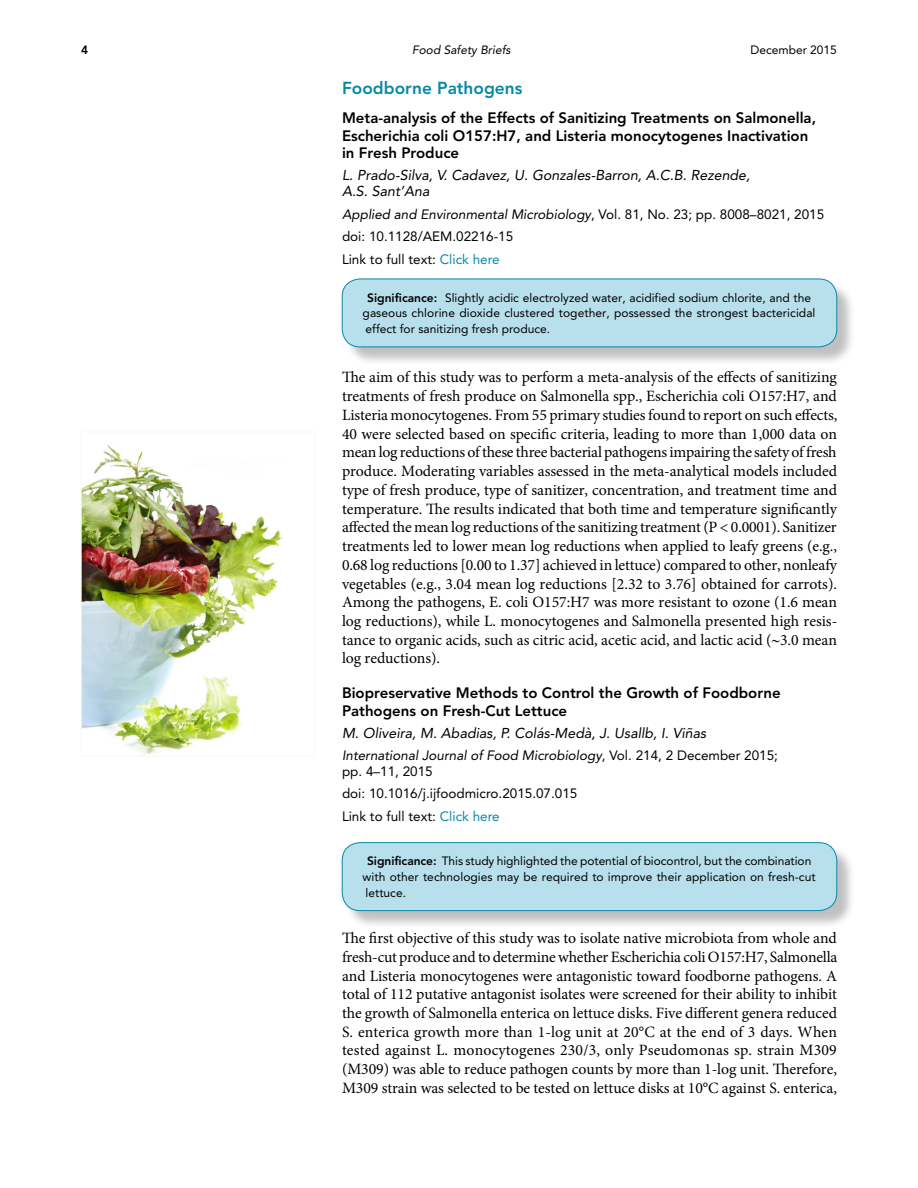
<style>
.page{position:relative;width:918px;height:1188px;background:#fff}
.page>*{position:absolute;margin:0;border:0;box-sizing:border-box;transform-origin:0 0}
.t1{font:800 17.25px "Avenir LT Std";color:#0788a7}
.t2{font:15.75px/18.8px "Minion Pro";letter-spacing:-.005em;color:#000;text-align:justify}
.t3{font:800 15px/17.2px "Avenir LT Std";color:#000}
.t4{font:italic 14.25px/16.5px "Avenir LT Std";color:#000}
.t5{font:13.5px/22.5px "Avenir LT Std";color:#000}
.t6{font:italic 13.5px/15.8px "Avenir LT Std";color:#000}
.t7{font:12px/15.8px "Avenir LT Std";color:#000}
.t8{font:italic 12px "Avenir LT Std";color:#000}
.t9{font:800 12px "Avenir LT Std";color:#000}
.s1{font-style:italic}
.s2{color:#0788a7}
.s3{font-weight:800}
.s4{font-style:normal}
</style>
<div class="page">
<img style="left:83px;top:445px;width:199px;height:309px">
<div style="left:81px;top:432px;width:234px;height:324px;border:1px solid #f7fbf2"></div>
<div style="left:344px;top:281px;width:512px;height:85px;background:#000;opacity:.25"></div>
<div style="left:342px;top:279px;width:495px;height:68px;background:#b8e0ec;border-radius:18px"></div>
<div style="left:342px;top:279px;width:495px;height:68px;border:1px solid #0788a7;border-radius:18px"></div>
<div style="left:344px;top:845px;width:512px;height:85px;background:#000;opacity:.25"></div>
<div style="left:342px;top:843px;width:495px;height:68px;background:#b8e0ec;border-radius:18px"></div>
<div style="left:342px;top:842px;width:495px;height:69px;border:1px solid #0788a7;border-radius:18px"></div>
<p class="t9" style="left:81px;top:43px;width:9px">4</p>
<p class="t8" style="left:412px;top:43px;width:100px">Food Safety Briefs</p>
<p class="t7" style="left:751px;top:42px;width:88px">December 2015</p>
<p class="t1" style="left:342px;top:78px;width:182px">Foodborne Pathogens</p>
<p class="t3" style="left:342px;top:110px;width:476px">Meta-analysis of the Effects of Sanitizing Treatments on Salmonella,<br>Escherichia coli O157:H7, and Listeria monocytogenes Inactivation in Fresh Produce</p>
<p class="t4" style="left:342px;top:167px;width:410px">L. Prado-Silva, V. Cadavez, U. Gonzales-Barron, A.C.B. Rezende,<br>A.S. Sant’Ana</p>
<p class="t5" style="left:342px;top:203px;width:484px"><span class="s1">Applied and Environmental Microbiology</span>, Vol. 81, No. 23; pp. 8008–8021, 2015 doi: 10.1128/AEM.02216-15<br>Link to full text: <span class="s2">Click here</span></p>
<p class="t7" style="left:363px;top:290px;width:454px;text-indent:4px"><span class="s3">Significance:</span> Slightly acidic electrolyzed water, acidified sodium chlorite, and the gaseous chlorine dioxide clustered together, possessed the strongest bactericidal effect for sanitizing fresh produce.</p>
<p class="t2" style="left:342px;top:368px;width:497px">The aim of this study was to perform a meta-analysis of the effects of sanitizing treatments of fresh produce on Salmonella spp., Escherichia coli O157:H7, and Listeria monocytogenes. From 55 primary studies found to report on such effects, 40 were selected based on specific criteria, leading to more than 1,000 data on mean log reductions of these three bacterial pathogens impairing the safety of fresh produce. Moderating variables assessed in the meta-analytical models included type of fresh produce, type of sanitizer, concentration, and treatment time and temperature. The results indicated that both time and temperature significantly affected the mean log reductions of the sanitizing treatment (P &lt; 0.0001). Sanitizer treatments led to lower mean log reductions when applied to leafy greens (e.g., 0.68 log reductions [0.00 to 1.37] achieved in lettuce) compared to other, nonleafy vegetables (e.g., 3.04 mean log reductions [2.32 to 3.76] obtained for carrots).<br>Among the pathogens, E. coli O157:H7 was more resistant to ozone (1.6 mean log reductions), while L. monocytogenes and Salmonella presented high resis&shy;tance to organic acids, such as citric acid, acetic acid, and lactic acid (∼3.0 mean log reductions).</p>
<p class="t3" style="left:342px;top:685px;width:440px">Biopreservative Methods to Control the Growth of Foodborne<br>Pathogens on Fresh-Cut Lettuce</p>
<p class="t4" style="left:342px;top:725px;width:366px">M. Oliveira, M. Abadias, P. Colás-Medà, J. Usallb, I. Viñas</p>
<p class="t6" style="left:342px;top:748px;width:438px">International Journal of Food Microbiology<span class="s4">, Vol. 214, 2 December 2015; pp. 4–11, 2015</span></p>
<p class="t5" style="left:342px;top:782px;width:237px">doi: 10.1016/j.ijfoodmicro.2015.07.015<br>Link to full text: <span class="s2">Click here</span></p>
<p class="t7" style="left:363px;top:853px;width:455px;text-indent:4px"><span class="s3">Significance:</span> This study highlighted the potential of biocontrol, but the combination with other technologies may be required to improve their application on fresh-cut lettuce.</p>
<p class="t2" style="left:342px;top:929px;width:497px">The first objective of this study was to isolate native microbiota from whole and fresh-cut produce and to determine whether Escherichia coli O157:H7, Salmonella and Listeria monocytogenes were antagonistic toward foodborne pathogens. A total of 112 putative antagonist isolates were screened for their ability to inhibit the growth of Salmonella enterica on lettuce disks. Five different genera reduced S. enterica growth more than 1-log unit at 20°C at the end of 3 days. When tested against L. monocytogenes 230/3, only Pseudomonas sp. strain M309 (M309) was able to reduce pathogen counts by more than 1-log unit. Therefore, M309 strain was selected to be tested on lettuce disks at 10°C against S. enterica,</p>
</div>
